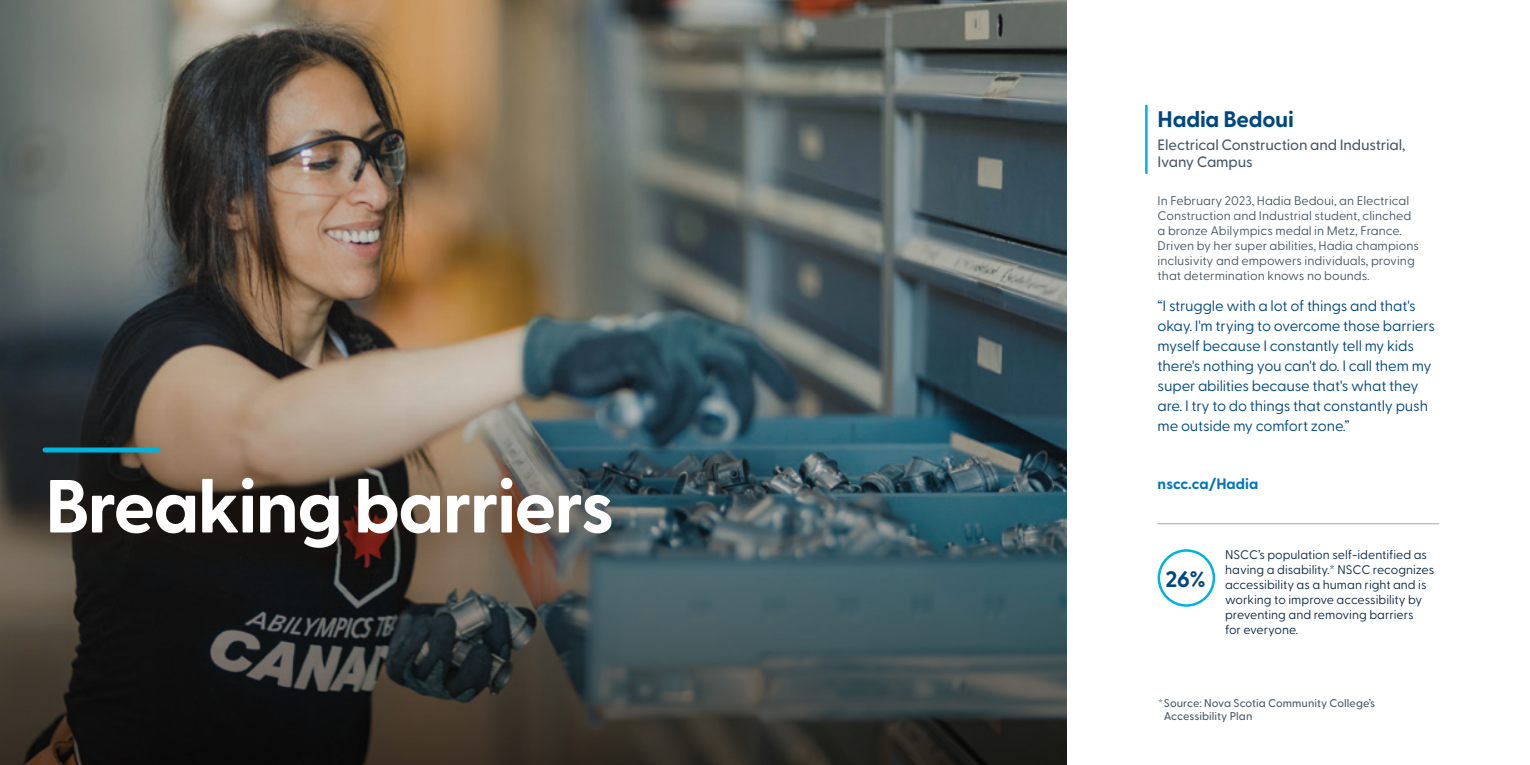
<style>
.page{position:relative;width:1530px;height:765px;background:#fff}
.page>*{position:absolute;margin:0;border:0;box-sizing:border-box;transform-origin:0 0}
.headline{font:700 75px "Greycliff CF";letter-spacing:-.025em;color:#fff}
.name{font:700 22.5px "Greycliff CF";letter-spacing:-.01em;color:#00477f}
.story_stat_number{font:700 22.5px "Greycliff CF";color:#00477f}
.quote{font:15px/20px "Greycliff CF";letter-spacing:-.01em;color:#00477f}
.Progam-Campus{font:500 15px/17.5px "Greycliff CF";letter-spacing:-.01em;color:#475865}
.body{font:700 15px "Greycliff CF";color:#0074be}
.body-2{font:12.5px/15px "Greycliff CF";color:#475865}
.story_stat_text{font:12.5px/15px "Greycliff CF";color:#0c2944}
.t1{font:500 11.25px/13.5px "Greycliff CF";letter-spacing:.005em;color:#475865}
</style>
<div class="page">
<img style="left:0;top:0;width:1067px;height:382px">
<svg style="left:0;top:382px;width:1067px;height:383px;background:#3a4546"></svg>
<hr style="left:1145px;top:106px;width:3px;height:67px;background:#00b3dc">
<hr style="left:1158px;top:523px;width:281px;height:1px;background:#b2b9c2">
<div style="left:1158px;top:549px;width:57px;height:58px;border:2px solid #00b3dc;border-radius:50%"></div>
<div style="left:29px;top:433px;width:619px;height:152px;background:#331b0b;opacity:.18"></div>
<div style="left:11px;top:414px;width:633px;height:166px;background:#331b0b;opacity:.18"></div>
<hr style="left:45px;top:448px;width:113px;height:4px;background:#00b3dc">
<p class="headline" style="left:45px;top:449px;width:571px">Breaking barriers</p>
<p class="name" style="left:1158px;top:102px;width:138px">Hadia Bedoui</p>
<p class="Progam-Campus" style="left:1158px;top:135px;width:249px">Electrical Construction and Industrial,<br>Ivany Campus</p>
<p class="body-2" style="left:1158px;top:192px;width:263px">In February 2023, Hadia Bedoui, an Electrical Construction and Industrial student, clinched a bronze Abilympics medal in Metz, France.<br>Driven by her super abilities, Hadia champions inclusivity and empowers individuals, proving that determination knows no bounds.</p>
<p class="quote" style="left:1158px;top:295px;width:279px">“I struggle with a lot of things and that's okay. I'm trying to overcome those barriers myself because I constantly tell my kids there's nothing you can't do. I call them my super abilities because that's what they are. I try to do things that constantly push me outside my comfort zone.”</p>
<p class="body" style="left:1158px;top:473px;width:102px">nscc.ca/Hadia</p>
<p class="story_stat_number" style="left:1165px;top:562px;width:42px">26%</p>
<p class="story_stat_text" style="left:1225px;top:546px;width:211px">NSCC’s population self-identified as having a disability.* NSCC recognizes accessibility as a human right and is working to improve accessibility by preventing and removing barriers<br>for everyone.</p>
<p class="t1" style="left:1164px;top:695px;width:213px;text-indent:-6px">*Source: Nova Scotia Community College’s<br>Accessibility Plan</p>
</div>
